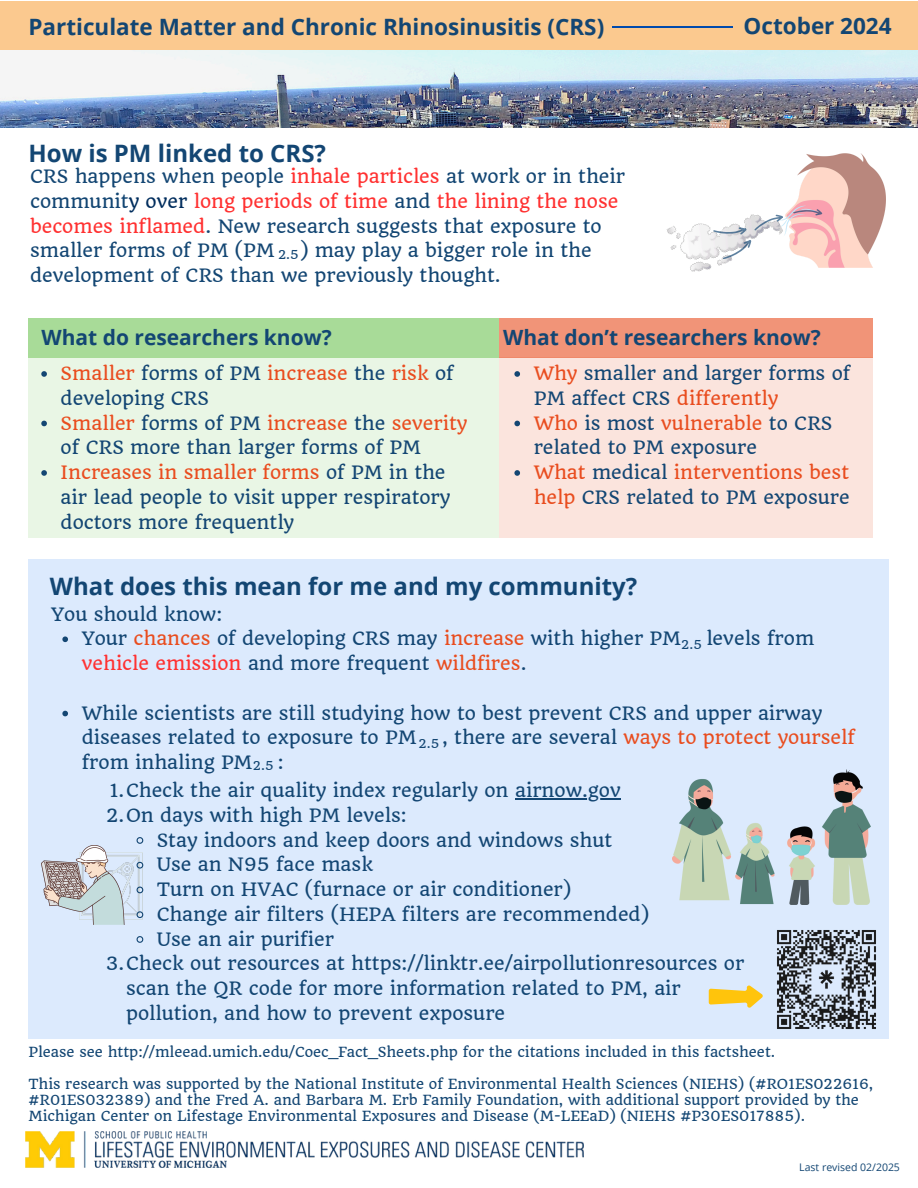
<style>
.page{position:relative;width:918px;height:1188px;background:#fff}
.page>*{position:absolute;margin:0;border:0;box-sizing:border-box;transform-origin:0 0}
.t1{font:700 24px "Open Sans";color:#134673}
.t2{font:700 22.5px "Open Sans";color:#134673}
.t3{font:700 21px "Open Sans";color:#134673}
.t4{font:18px/24.8px "Quando";color:#134673}
.t5{font:18px "Quando";color:#e94d1f}
.t6{font:13.65px/15.9px "Quando";color:#134673}
.t7{font:12px "Quando";color:#134673}
.t8{font:10.5px "Open Sans";color:#134673}
.s1{color:#ff3131}
.s2{color:#002d5d}
.s3{color:#e94d1f}
.s4{color:#134673}
</style>
<div class="page">
<div style="left:28px;top:560px;width:861px;height:479px;background:#dceafd"></div>
<img style="left:26px;top:1132px;width:558px;height:36px">
<div style="left:0;top:1px;width:918px;height:51px;background:#fbc98f"></div>
<hr style="left:612px;top:26px;width:120px;height:1px;background:#004aad">
<div style="left:28px;top:318px;width:471px;height:40px;background:#a8db98"></div>
<div style="left:499px;top:318px;width:374px;height:40px;background:#f19478"></div>
<div style="left:499px;top:357px;width:374px;height:180px;background:#fbe4dd"></div>
<div style="left:28px;top:358px;width:471px;height:179px;background:#e9f6e5"></div>
<img style="left:0;top:50px;width:918px;height:78px">
<img style="left:784px;top:153px;width:102px;height:115px">
<img style="left:666px;top:223px;width:66px;height:49px">
<svg style="left:713px;top:214px;width:71px;height:45px"></svg>
<svg style="left:793px;top:201px;width:30px;height:24px"></svg>
<img style="left:672px;top:769px;width:198px;height:135px">
<img style="left:41px;top:845px;width:102px;height:80px">
<hr style="left:515px;top:798px;width:106px;height:1px;background:#134673">
<svg style="left:136px;top:837px;width:8px;height:7px"></svg>
<svg style="left:136px;top:861px;width:8px;height:8px"></svg>
<svg style="left:136px;top:886px;width:8px;height:8px"></svg>
<svg style="left:136px;top:910px;width:8px;height:9px"></svg>
<svg style="left:136px;top:936px;width:8px;height:7px"></svg>
<svg style="left:709px;top:986px;width:54px;height:22px"></svg>
<img style="left:777px;top:930px;width:99px;height:99px">
<svg style="left:41px;top:371px;width:6px;height:6px"></svg>
<svg style="left:41px;top:421px;width:6px;height:5px"></svg>
<svg style="left:41px;top:470px;width:6px;height:6px"></svg>
<svg style="left:514px;top:371px;width:6px;height:6px"></svg>
<svg style="left:514px;top:421px;width:6px;height:5px"></svg>
<svg style="left:514px;top:470px;width:6px;height:6px"></svg>
<svg style="left:62px;top:636px;width:6px;height:6px"></svg>
<svg style="left:62px;top:711px;width:6px;height:5px"></svg>
<p class="t2" style="left:28px;top:11px;width:577px">Particulate Matter and Chronic Rhinosinusitis (CRS)</p>
<p class="t2" style="left:744px;top:10px;width:149px">October 2024</p>
<h2 class="t1" style="left:28px;top:136px;width:299px">How is PM linked to CRS?</h2>
<p class="t4" style="left:30px;top:164px;width:596px">CRS happens when people <span class="s1">inhale particles</span> at work or in their communit<span class="s2">y over</span> <span class="s1">long periods of time</span> and <span class="s1">the lining the nose becomes inflamed</span>. New research suggests that exposure to smaller forms of PM (PM</p>
<p class="t4" style="left:30px;top:238px;width:563px;text-indent:270px">) may play a bigger role in the development of CRS than we previously thought.</p>
<h5 class="t7" style="left:278px;top:247px;width:22px">2.5</h5>
<h2 class="t3" style="left:41px;top:322px;width:292px">What do researchers know?</h2>
<p class="t3" style="left:503px;top:322px;width:319px">What don’t researchers know?</p>
<p class="t4" style="left:61px;top:361px;width:395px"><span class="s3">Smaller</span> forms of PM <span class="s3">increase</span> the <span class="s3">risk</span> of developing CRS</p>
<p class="t4" style="left:61px;top:411px;width:408px"><span class="s3">Smaller</span> forms of PM <span class="s3">increase</span> the <span class="s3">severity </span>of CRS more than larger forms of PM</p>
<h1 class="t4" style="left:61px;top:460px;width:391px"><span class="s3">Increases in smaller forms</span> of PM in the air lead people to visit upper respiratory doctors more frequently</h1>
<h3 class="t4" style="left:534px;top:361px;width:318px"><span class="s3">Why</span> smaller and larger forms of<br>PM affect CRS <span class="s3">differently</span></h3>
<p class="t4" style="left:534px;top:411px;width:300px"><span class="s3">Who</span> is most <span class="s3">vulnerable</span> to CRS related to PM exposure</p>
<p class="t4" style="left:534px;top:460px;width:317px"><span class="s3">What</span> medical <span class="s3">interventions best help</span> CRS related to PM exposure</p>
<h5 class="t1" style="left:50px;top:569px;width:589px">What does this mean for me and my community?</h5>
<h5 class="t4" style="left:51px;top:602px;width:173px">You should know:</h5>
<p class="t4" style="left:82px;top:627px;width:601px">Your <span class="s3">chances</span> of developing CRS may <span class="s3">increase</span> with higher PM</p>
<p class="t4" style="left:706px;top:627px;width:109px">levels from</p>
<p class="t4" style="left:82px;top:651px;width:446px"><span class="s1">vehicle emission</span> and more frequent <span class="s3">wildfires</span>.</p>
<p class="t4" style="left:82px;top:701px;width:742px">While scientists are still studying how to best prevent CRS and upper airway diseases related to exposure to PM</p>
<p class="t7" style="left:681px;top:637px;width:22px">2.5</p>
<p class="t5" style="left:442px;top:727px;width:414px"><span class="s4">, there are several</span> ways to protect yourself</p>
<p class="t7" style="left:419px;top:736px;width:22px">2.5</p>
<p class="t4" style="left:82px;top:750px;width:172px">from inhaling PM</p>
<p class="t7" style="left:253px;top:758px;width:22px">2.5</p>
<p class="t4" style="left:278px;top:750px;width:7px">:</p>
<h1 class="t4" style="left:109px;top:778px;width:513px">1.Check the air quality index regularly on airnow.gov</h1>
<p class="t4" style="left:106px;top:803px;width:302px">2.On days with high PM levels:</p>
<h1 class="t4" style="left:157px;top:828px;width:457px">Stay indoors and keep doors and windows shut</h1>
<p class="t4" style="left:157px;top:852px;width:218px">Use an N95 face mask</p>
<p class="t4" style="left:157px;top:877px;width:416px">Turn on HVAC (furnace or air conditioner)</p>
<h3 class="t4" style="left:157px;top:902px;width:494px">Change air filters (HEPA filters are recommended)</h3>
<h5 class="t4" style="left:157px;top:927px;width:179px">Use an air purifier</h5>
<p class="t4" style="left:126px;top:951px;width:620px;text-indent:-20px">3.Check out resources at https://linktr.ee/airpollutionresources or scan the QR code for more information related to PM, air pollution, and how to prevent exposure</p>
<p class="t6" style="left:28px;top:1044px;width:748px">Please see http://mleead.umich.edu/Coec_Fact_Sheets.php for the citations included in this factsheet.</p>
<p class="t6" style="left:28px;top:1076px;width:846px">This research was supported by the National Institute of Environmental Health Sciences (NIEHS) (#RO1ES022616, #R01ES032389) and the Fred A. and Barbara M. Erb Family Foundation, with additional support provided by the<br>Michigan Center on Lifestage Environmental Exposures and Disease (M-LEEaD) (NIEHS #P30ES017885).</p>
<p class="t8" style="left:799px;top:1160px;width:102px">Last revised 02/2025</p>
</div>
